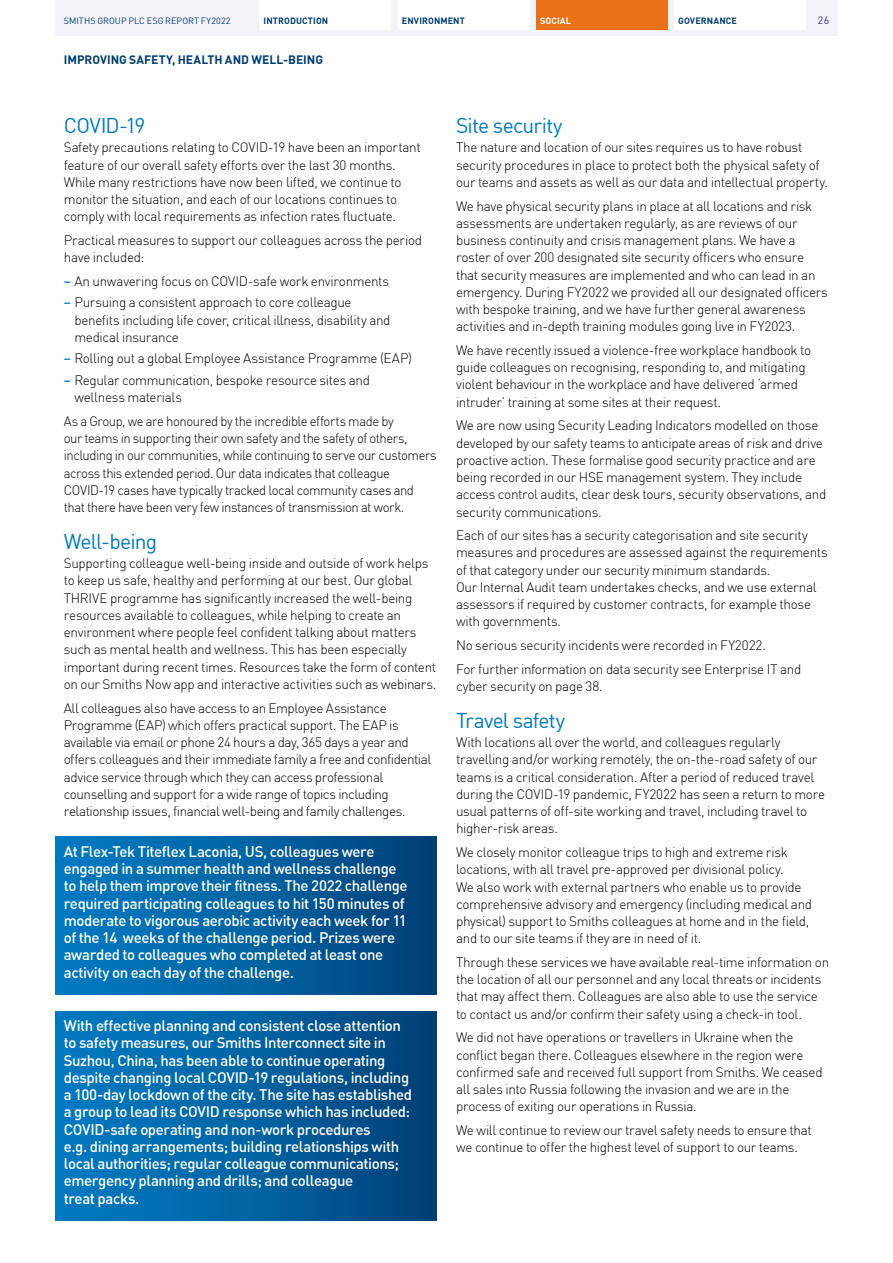
<style>
.page{position:relative;width:893px;height:1263px;background:#fff}
.page>*{position:absolute;margin:0;border:0;box-sizing:border-box;transform-origin:0 0}
.t1{font:21px "DIN";letter-spacing:-.04em;color:#0079c1}
.t2{font:500 15px/17.2px "DIN";letter-spacing:-.025em;color:#fff}
.t3{font:300 13.5px/17.2px "DIN";letter-spacing:-.025em;color:#000}
.t4{font:700 12px "DIN";color:#003d72}
.t5{font:10.5px "DIN";color:#283583}
.t6{font:700 9px "DIN";letter-spacing:.01em;color:#003d72}
.t7{font:9px "DIN";letter-spacing:.005em;color:#003d72}
.t8{font:700 9px "DIN";letter-spacing:.015em;color:#fff}
.s1{font-weight:500;color:#0079c1}
</style>
<div class="page">
<div style="left:55px;top:1011px;width:382px;height:209px;background:linear-gradient(to right,#007fc6,#004379)"></div>
<div style="left:55px;top:837px;width:382px;height:157px;background:linear-gradient(to right,#007fc6,#004379)"></div>
<div style="left:55px;top:0;width:783px;height:36px;background:#f4f3fa"></div>
<div style="left:259px;top:0;width:132px;height:30px;background:#fff"></div>
<div style="left:398px;top:0;width:131px;height:30px;background:#fff"></div>
<div style="left:536px;top:0;width:132px;height:30px;background:#e87116"></div>
<div style="left:674px;top:0;width:132px;height:30px;background:#fff"></div>
<p class="t7" style="left:64px;top:15px;width:168px">SMITHS GROUP PLC ESG REPORT FY2022</p>
<p class="t6" style="left:264px;top:15px;width:66px">INTRODUCTION</p>
<p class="t6" style="left:402px;top:15px;width:65px">ENVIRONMENT</p>
<p class="t8" style="left:540px;top:15px;width:33px">SOCIAL</p>
<p class="t6" style="left:678px;top:15px;width:60px">GOVERNANCE</p>
<p class="t5" style="left:818px;top:14px;width:13px">26</p>
<p class="t4" style="left:64px;top:51px;width:261px">IMPROVING SAFETY, HEALTH AND WELL-BEING</p>
<h1 class="t1" style="left:64px;top:112px;width:83px">COVID-19</h1>
<p class="t3" style="left:64px;top:139px;width:358px">Safety precautions relating to COVID-19 have been an important feature of our overall safety efforts over the last 30 months.<br>While many restrictions have now been lifted, we continue to monitor the situation, and each of our locations continues to comply with local requirements as infection rates fluctuate.</p>
<p class="t3" style="left:64px;top:231px;width:360px">Practical measures to support our colleagues across the period have included:</p>
<p class="t3" style="left:64px;top:272px;width:327px"><span class="s1">–</span> An unwavering focus on COVID-safe work environments</p>
<p class="t3" style="left:74px;top:294px;width:318px;text-indent:-11px"><span class="s1">–</span> Pursuing a consistent approach to core colleague benefits including life cover, critical illness, disability and medical insurance</p>
<p class="t3" style="left:64px;top:350px;width:350px"><span class="s1">–</span> Rolling out a global Employee Assistance Programme (EAP)</p>
<p class="t3" style="left:74px;top:371px;width:297px;text-indent:-11px"><span class="s1">–</span> Regular communication, bespoke resource sites and wellness materials</p>
<p class="t3" style="left:64px;top:412px;width:374px">As a Group, we are honoured by the incredible efforts made by<br>our teams in supporting their own safety and the safety of others, including in our communities, while continuing to serve our customers across this extended period. Our data indicates that colleague COVID-19 cases have typically tracked local community cases and that there have been very few instances of transmission at work.</p>
<h1 class="t1" style="left:64px;top:528px;width:95px">Well-being</h1>
<p class="t3" style="left:64px;top:555px;width:374px">Supporting colleague well-being inside and outside of work helps to keep us safe, healthy and performing at our best. Our global THRIVE programme has significantly increased the well-being resources available to colleagues, while helping to create an environment where people feel confident talking about matters such as mental health and wellness. This has been especially important during recent times. Resources take the form of content on our Smiths Now app and interactive activities such as webinars.</p>
<p class="t3" style="left:64px;top:699px;width:369px">All colleagues also have access to an Employee Assistance Programme (EAP) which offers practical support. The EAP is available via email or phone 24 hours a day, 365 days a year and offers colleagues and their immediate family a free and confidential advice service through which they can access professional counselling and support for a wide range of topics including relationship issues, financial well-being and family challenges.</p>
<p class="t2" style="left:64px;top:842px;width:345px">At Flex-Tek Titeflex Laconia, US, colleagues were engaged in a summer health and wellness challenge to help them improve their fitness. The 2022 challenge required participating colleagues to hit 150 minutes of moderate to vigorous aerobic activity each week for 11 of the 14 weeks of the challenge period. Prizes were awarded to colleagues who completed at least one activity on each day of the challenge.</p>
<p class="t2" style="left:64px;top:1017px;width:350px">With effective planning and consistent close attention to safety measures, our Smiths Interconnect site in Suzhou, China, has been able to continue operating despite changing local COVID-19 regulations, including a 100-day lockdown of the city. The site has established a group to lead its COVID response which has included:<br>COVID-safe operating and non-work procedures<br>e.g. dining arrangements; building relationships with local authorities; regular colleague communications; emergency planning and drills; and colleague<br>treat packs.</p>
<h1 class="t1" style="left:456px;top:112px;width:108px">Site security</h1>
<p class="t3" style="left:456px;top:139px;width:374px">The nature and location of our sites requires us to have robust security procedures in place to protect both the physical safety of our teams and assets as well as our data and intellectual property.</p>
<p class="t3" style="left:456px;top:197px;width:373px">We have physical security plans in place at all locations and risk assessments are undertaken regularly, as are reviews of our business continuity and crisis management plans. We have a roster of over 200 designated site security officers who ensure that security measures are implemented and who can lead in an emergency. During FY2022 we provided all our designated officers with bespoke training, and we have further general awareness activities and in-depth training modules going live in FY2023.</p>
<p class="t3" style="left:456px;top:341px;width:357px">We have recently issued a violence-free workplace handbook to guide colleagues on recognising, responding to, and mitigating violent behaviour in the workplace and have delivered ‘armed intruder’ training at some sites at their request.</p>
<p class="t3" style="left:456px;top:417px;width:372px">We are now using Security Leading Indicators modelled on those developed by our safety teams to anticipate areas of risk and drive proactive action. These formalise good security practice and are being recorded in our HSE management system. They include access control audits, clear desk tours, security observations, and security communications.</p>
<p class="t3" style="left:456px;top:527px;width:373px">Each of our sites has a security categorisation and site security measures and procedures are assessed against the requirements of that category under our security minimum standards.<br>Our Internal Audit team undertakes checks, and we use external assessors if required by customer contracts, for example those with governments.</p>
<p class="t3" style="left:456px;top:633px;width:347px;line-height:23.7px">No serious security incidents were recorded in FY2022.<br>For further information on data security see Enterprise IT and</p>
<p class="t3" style="left:456px;top:677px;width:148px">cyber security on page 38.</p>
<h1 class="t1" style="left:456px;top:707px;width:111px">Travel safety</h1>
<p class="t3" style="left:456px;top:733px;width:371px">With locations all over the world, and colleagues regularly travelling and/or working remotely, the on-the-road safety of our teams is a critical consideration. After a period of reduced travel during the COVID-19 pandemic, FY2022 has seen a return to more usual patterns of off-site working and travel, including travel to higher-risk areas.</p>
<p class="t3" style="left:456px;top:843px;width:358px">We closely monitor colleague trips to high and extreme risk locations, with all travel pre-approved per divisional policy.<br>We also work with external partners who enable us to provide comprehensive advisory and emergency (including medical and physical) support to Smiths colleagues at home and in the field, and to our site teams if they are in need of it.</p>
<p class="t3" style="left:456px;top:953px;width:375px">Through these services we have available real-time information on the location of all our personnel and any local threats or incidents that may affect them. Colleagues are also able to use the service to contact us and/or confirm their safety using a check-in tool.</p>
<p class="t3" style="left:456px;top:1029px;width:368px">We did not have operations or travellers in Ukraine when the conflict began there. Colleagues elsewhere in the region were confirmed safe and received full support from Smiths. We ceased all sales into Russia following the invasion and we are in the process of exiting our operations in Russia.</p>
<p class="t3" style="left:456px;top:1121px;width:357px">We will continue to review our travel safety needs to ensure that we continue to offer the highest level of support to our teams.</p>
</div>
